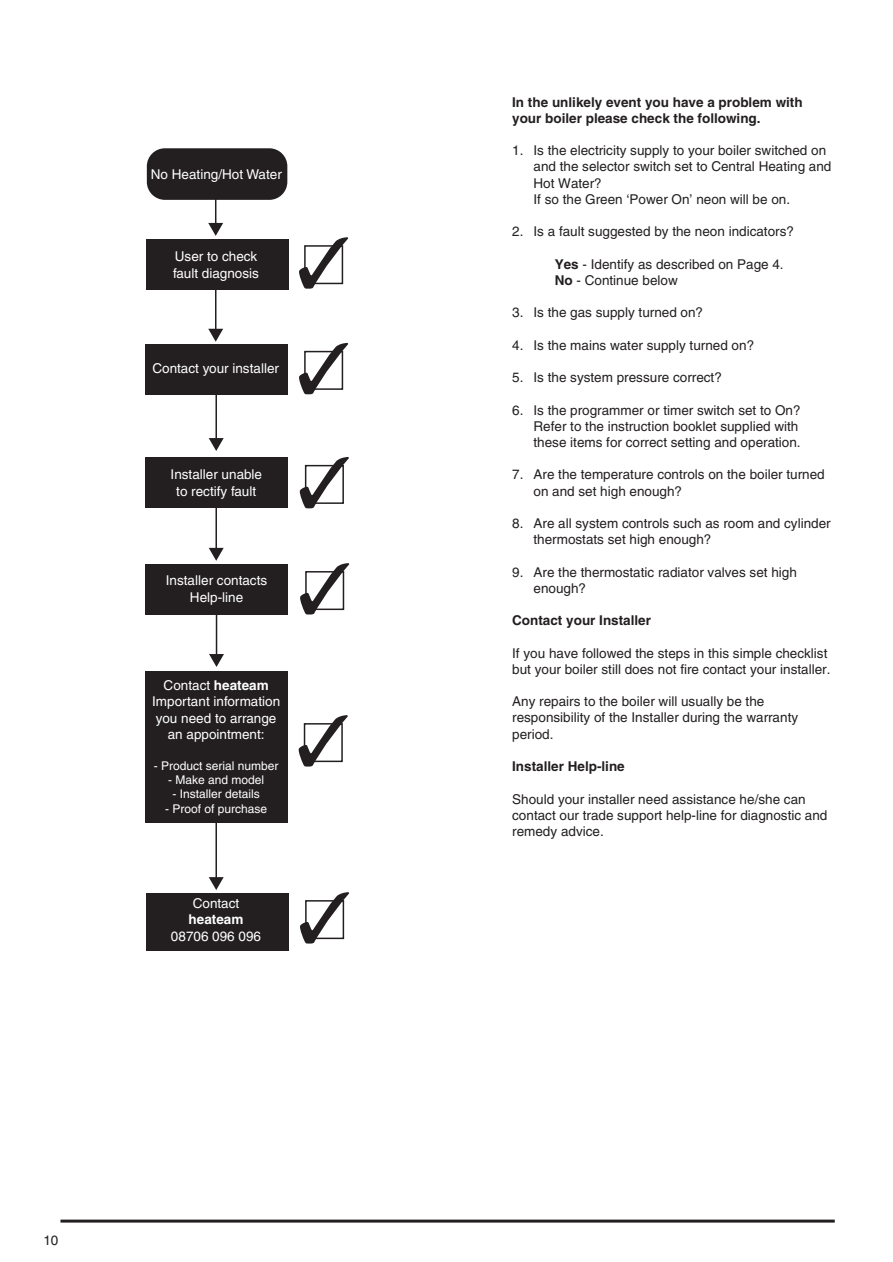
<style>
.page{position:relative;width:893px;height:1262px;background:#fff}
.page>*{position:absolute;margin:0;border:0;box-sizing:border-box;transform-origin:0 0}
.t1{font:13.5px/16.2px "Helvetica";color:#231f20}
.t2{font:13.5px/16.5px "Helvetica";color:#fff;text-align:center}
.t3{font:700 13.5px/16.2px "Helvetica";color:#231f20}
.t4{font:700 13.5px "Helvetica";color:#fff}
.t5{font:12px "Helvetica";color:#fff}
.s1{font-weight:700}
</style>
<div class="page">
<hr style="left:60px;top:1219px;width:774px;height:3px;background:#231f20">
<hr style="left:215px;top:765px;width:2px;height:114px;background:#231f20">
<svg style="left:209px;top:877px;width:15px;height:13px"></svg>
<div style="left:146px;top:893px;width:142px;height:57px;background:#231f20"></div>
<hr style="left:215px;top:185px;width:1px;height:40px;background:#231f20">
<svg style="left:208px;top:223px;width:15px;height:13px"></svg>
<hr style="left:215px;top:275px;width:1px;height:56px;background:#231f20">
<svg style="left:208px;top:329px;width:15px;height:13px"></svg>
<hr style="left:215px;top:369px;width:2px;height:71px;background:#231f20">
<svg style="left:209px;top:438px;width:15px;height:13px"></svg>
<hr style="left:215px;top:499px;width:2px;height:51px;background:#231f20">
<svg style="left:209px;top:548px;width:15px;height:13px"></svg>
<svg style="left:299px;top:237px;width:49px;height:52px"></svg>
<svg style="left:299px;top:343px;width:49px;height:51px"></svg>
<svg style="left:300px;top:457px;width:49px;height:51px"></svg>
<svg style="left:299px;top:715px;width:49px;height:51px"></svg>
<svg style="left:300px;top:892px;width:49px;height:51px"></svg>
<div style="left:147px;top:148px;width:140px;height:52px;background:#231f20;border-radius:18px"></div>
<div style="left:146px;top:239px;width:142px;height:51px;background:#231f20"></div>
<div style="left:145px;top:344px;width:143px;height:50px;background:#231f20"></div>
<div style="left:145px;top:458px;width:143px;height:50px;background:#231f20"></div>
<div style="left:145px;top:671px;width:143px;height:152px;background:#231f20"></div>
<hr style="left:216px;top:605px;width:1px;height:51px;background:#231f20">
<svg style="left:209px;top:654px;width:15px;height:13px"></svg>
<svg style="left:300px;top:563px;width:49px;height:51px"></svg>
<div style="left:145px;top:564px;width:143px;height:50px;background:#231f20"></div>
<p class="t2" style="left:151px;top:168px;width:132px">No Heating/Hot Water</p>
<p class="t2" style="left:173px;top:249px;width:87px;text-align:left">User to check fault diagnosis</p>
<p class="t2" style="left:152px;top:362px;width:128px">Contact your installer</p>
<p class="t2" style="left:171px;top:467px;width:93px">Installer unable to rectify fault</p>
<p class="t2" style="left:166px;top:573px;width:103px">Installer contacts<br>Help-line</p>
<p class="t2" style="left:152px;top:678px;width:130px">Contact <span class="s1">heateam<br></span>Important information you need to arrange an appointment:</p>
<p class="t5" style="left:154px;top:761px;width:126px">- Product serial number</p>
<p class="t5" style="left:168px;top:775px;width:97px">- Make and model</p>
<p class="t5" style="left:172px;top:789px;width:89px">- Installer details</p>
<p class="t5" style="left:165px;top:804px;width:104px">- Proof of purchase</p>
<p class="t2" style="left:193px;top:896px;width:48px">Contact</p>
<p class="t4" style="left:189px;top:914px;width:56px">heateam</p>
<p class="t2" style="left:171px;top:929px;width:92px">08706 096 096</p>
<p class="t1" style="left:43px;top:1233px;width:17px">10</p>
<p class="t3" style="left:512px;top:95px;width:292px">In the unlikely event you have a problem with your boiler please check the following.</p>
<p class="t1" style="left:533px;top:144px;width:299px;text-indent:-21px">1. Is the electricity supply to your boiler switched on and the selector switch set to Central Heating and Hot Water?<br>If so the Green ‘Power On’ neon will be on.</p>
<p class="t1" style="left:512px;top:225px;width:283px">2. Is a fault suggested by the neon indicators?</p>
<p class="t1" style="left:554px;top:257px;width:230px"><span class="s1">Yes</span> - Identify as described on Page 4.<br><span class="s1">No</span> - Continue below</p>
<p class="t1" style="left:512px;top:306px;width:192px">3. Is the gas supply turned on?</p>
<p class="t1" style="left:512px;top:338px;width:243px">4. Is the mains water supply turned on?</p>
<p class="t1" style="left:512px;top:370px;width:211px">5. Is the system pressure correct?</p>
<p class="t1" style="left:533px;top:403px;width:269px;text-indent:-21px">6. Is the programmer or timer switch set to On?<br>Refer to the instruction booklet supplied with these items for correct setting and operation.</p>
<p class="t1" style="left:533px;top:468px;width:293px;text-indent:-21px">7. Are the temperature controls on the boiler turned on and set high enough?</p>
<p class="t1" style="left:533px;top:516px;width:299px;text-indent:-21px">8. Are all system controls such as room and cylinder thermostats set high enough?</p>
<p class="t1" style="left:533px;top:565px;width:265px;text-indent:-21px">9. Are the thermostatic radiator valves set high enough?</p>
<p class="t3" style="left:512px;top:613px;width:140px">Contact your Installer</p>
<p class="t1" style="left:512px;top:646px;width:320px">If you have followed the steps in this simple checklist but your boiler still does not fire contact your installer.</p>
<p class="t1" style="left:512px;top:694px;width:287px">Any repairs to the boiler will usually be the responsibility of the Installer during the warranty period.</p>
<p class="t3" style="left:512px;top:759px;width:114px">Installer Help-line</p>
<p class="t1" style="left:512px;top:792px;width:317px">Should your installer need assistance he/she can contact our trade support help-line for diagnostic and remedy advice.</p>
</div>
